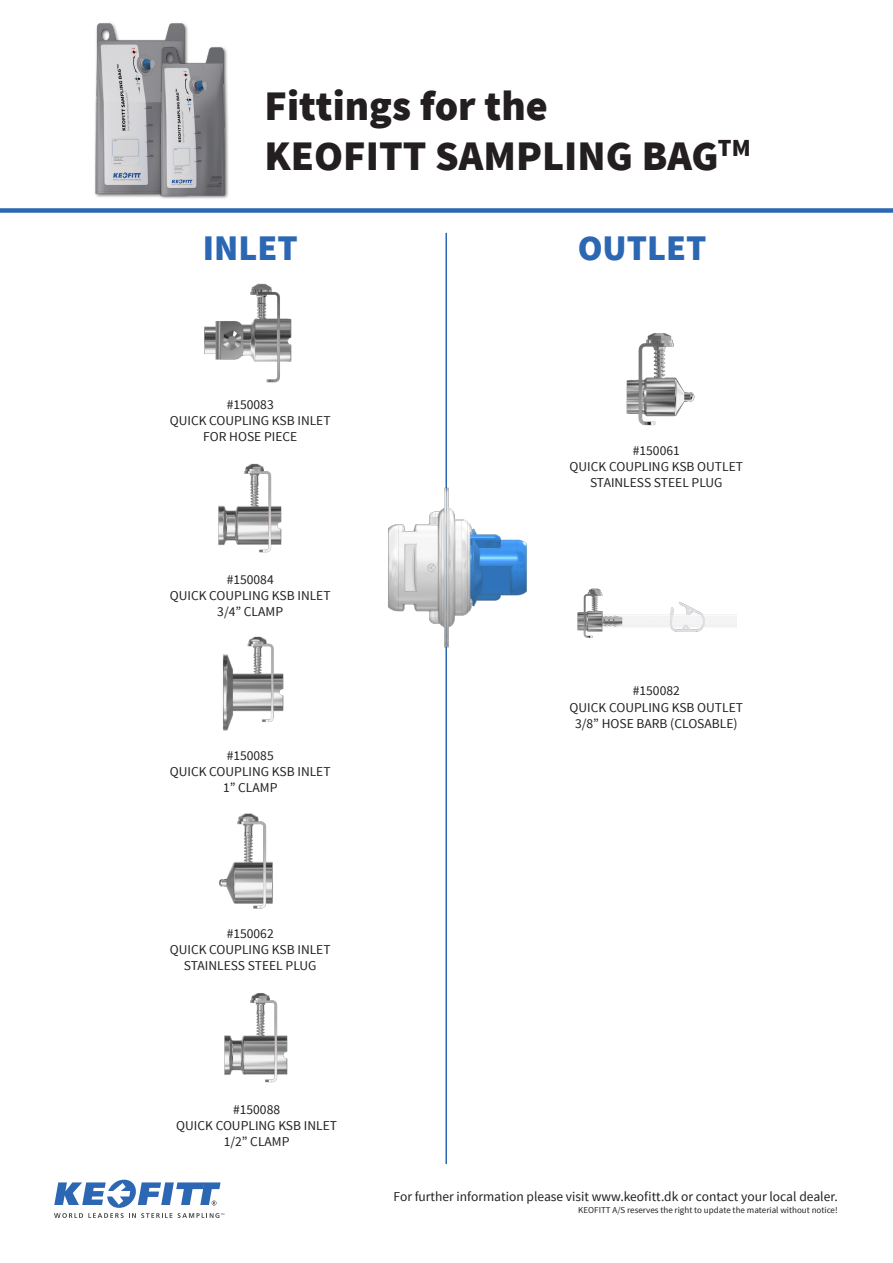
<style>
.page{position:relative;width:893px;height:1263px;background:#fff}
.page>*{position:absolute;margin:0;border:0;box-sizing:border-box;transform-origin:0 0}
.t1{font:900 42px "Source Sans Pro";color:#231f20}
.t2{font:900 36px "Source Sans Pro";color:#2b67b2}
.t3{font:13.5px "Source Sans Pro";color:#231f20}
.t4{font:9px "Source Sans Pro";color:#231f20}
</style>
<div class="page">
<img style="left:95px;top:23px;width:93px;height:174px">
<img style="left:123px;top:44px;width:106px;height:155px">
<div style="left:0;top:208px;width:893px;height:5px;background:#2b67b2"></div>
<hr style="left:445px;top:233px;width:2px;height:931px;background:#2b67b2">
<img style="left:219px;top:813px;width:54px;height:96px">
<img style="left:626px;top:333px;width:69px;height:93px">
<img style="left:577px;top:588px;width:159px;height:50px">
<img style="left:204px;top:284px;width:88px;height:98px">
<img style="left:218px;top:463px;width:64px;height:90px">
<img style="left:224px;top:993px;width:64px;height:90px">
<img style="left:223px;top:636px;width:61px;height:95px">
<img style="left:388px;top:481px;width:139px;height:173px">
<svg style="left:54px;top:1180px;width:170px;height:38px"></svg>
<p class="t1" style="left:264px;top:78px;width:285px">Fittings for the</p>
<p class="t1" style="left:264px;top:129px;width:488px">KEOFITT SAMPLING BAG<sup>TM</sup></p>
<p class="t2" style="left:203px;top:224px;width:96px">INLET</p>
<p class="t2" style="left:578px;top:224px;width:130px">OUTLET</p>
<p class="t3" style="left:227px;top:396px;width:48px">#150083</p>
<p class="t3" style="left:170px;top:412px;width:162px">QUICK COUPLING KSB INLET</p>
<p class="t3" style="left:203px;top:428px;width:96px">FOR HOSE PIECE</p>
<p class="t3" style="left:227px;top:571px;width:48px">#150084</p>
<p class="t3" style="left:170px;top:587px;width:162px">QUICK COUPLING KSB INLET</p>
<p class="t3" style="left:217px;top:603px;width:67px">3/4” CLAMP</p>
<p class="t3" style="left:227px;top:747px;width:48px">#150085</p>
<p class="t3" style="left:170px;top:763px;width:162px">QUICK COUPLING KSB INLET</p>
<p class="t3" style="left:223px;top:780px;width:56px">1” CLAMP</p>
<p class="t3" style="left:227px;top:925px;width:48px">#150062</p>
<p class="t3" style="left:170px;top:941px;width:162px">QUICK COUPLING KSB INLET</p>
<p class="t3" style="left:184px;top:957px;width:134px">STAINLESS STEEL PLUG</p>
<p class="t3" style="left:273px;top:1100px;width:8px">4</p>
<p class="t3" style="left:176px;top:1116px;width:162px">QUICK COUPLING KSB INLET</p>
<p class="t3" style="left:224px;top:1132px;width:20px">3 4</p>
<p class="t3" style="left:233px;top:1101px;width:48px">#150088</p>
<p class="t3" style="left:224px;top:1133px;width:67px">1/2” CLAMP</p>
<p class="t3" style="left:633px;top:442px;width:48px">#150061</p>
<p class="t3" style="left:570px;top:458px;width:175px">QUICK COUPLING KSB OUTLET</p>
<p class="t3" style="left:590px;top:474px;width:134px">STAINLESS STEEL PLUG</p>
<p class="t3" style="left:633px;top:682px;width:48px">#150082</p>
<p class="t3" style="left:570px;top:699px;width:175px">QUICK COUPLING KSB OUTLET</p>
<p class="t3" style="left:575px;top:715px;width:164px">3/8” HOSE BARB (CLOSABLE)</p>
<p class="t3" style="left:394px;top:1188px;width:446px">For further information please visit www.keofitt.dk or contact your local dealer.</p>
<p class="t4" style="left:578px;top:1205px;width:261px">KEOFITT A/S reserves the right to update the material without notice!</p>
</div>
